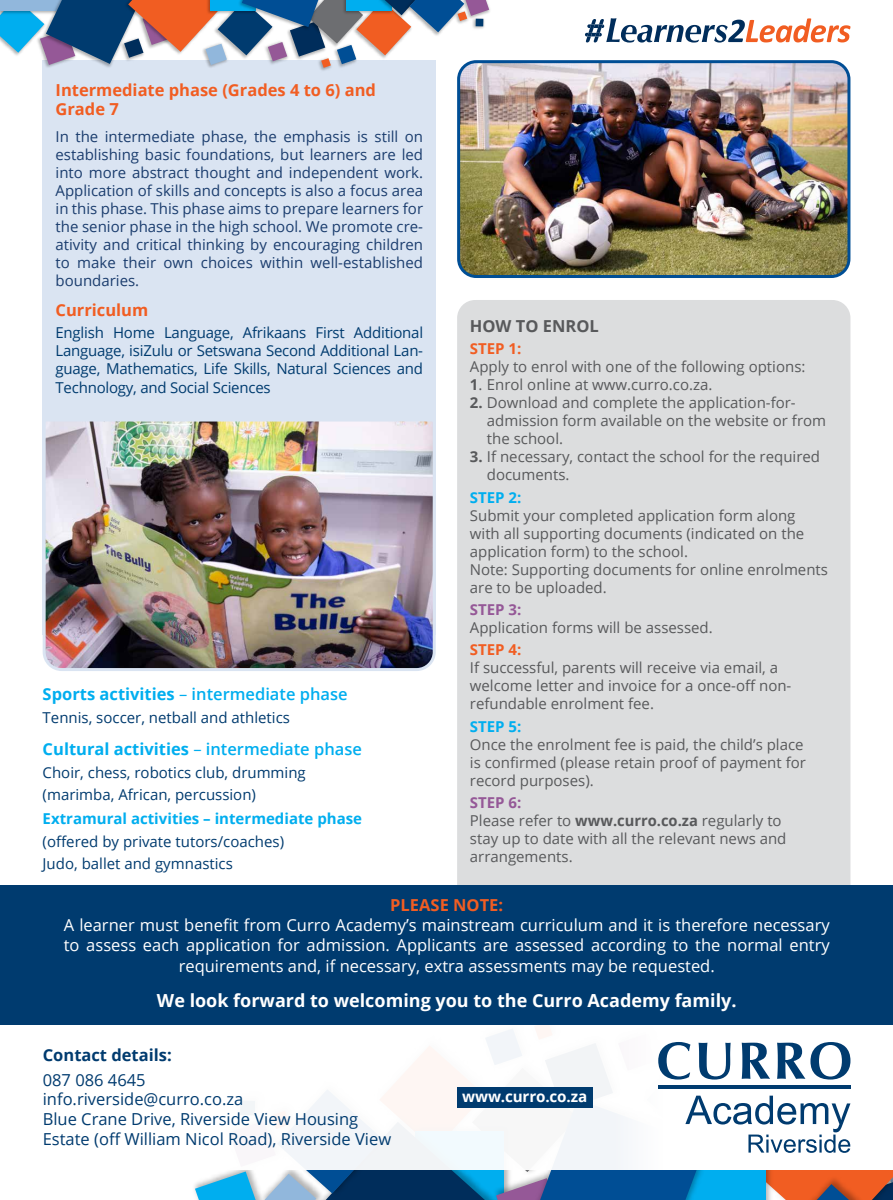
<style>
.page{position:relative;width:893px;height:1200px;background:#fff}
.page>*{position:absolute;margin:0;border:0;box-sizing:border-box;transform-origin:0 0}
.t1{font:700 18px "Open Sans";color:#fff}
.t2{font:16.5px/19.8px "Open Sans";color:#fff}
.t3{font:16.5px/19.8px "Open Sans";color:#003b6f}
.t4{font:700 16.5px/19.8px "Open Sans";color:#f15d22}
.t5{font:700 16.5px "Open Sans";color:#00aeef}
.t6{font:600 16.5px "Open Sans";color:#00aeef}
.t7{font:700 16.5px "Open Sans";color:#003b6f}
.t8{font:700 16.5px "Open Sans";color:#58595b}
.t9{font:700 15.3px "Open Sans";letter-spacing:-.01em;color:#fff}
.t10{font:15px/18px "Open Sans";color:#58595b}
.t11{font:15px/18px "Open Sans";color:#1b3d6e;text-align:justify}
.t12{font:15px/18px "Open Sans";color:#003b6f}
.t13{font:700 15px "Open Sans";color:#00aeef}
.t14{font:700 15px "Open Sans";color:#f15d22}
.t15{font:700 15px "Open Sans";color:#955897}
.s1{font-weight:700}
.s2{font-weight:700;color:#955897}
.s3{font-weight:400}
.s4{font-weight:600}
</style>
<div class="page">
<div style="left:457px;top:300px;width:393px;height:626px;background:#dcddde;border-radius:18px"></div>
<div style="left:0;top:885px;width:893px;height:139px;background:#003b6f"></div>
<div style="left:43px;top:60px;width:393px;height:574px;background:#dae4f2"></div>
<img style="left:461px;top:64px;width:387px;height:212px">
<div style="left:457px;top:60px;width:393px;height:218px;border:3px solid #004e95;border-radius:18px"></div>
<img style="left:42px;top:417px;width:394px;height:254px">
<img style="left:320px;top:68px;width:10px;height:3px">
<svg style="left:0;top:0;width:489px;height:68px"></svg>
<svg style="left:585px;top:18px;width:265px;height:25px"></svg>
<svg style="left:195px;top:1024px;width:698px;height:175px"></svg>
<p class="t4" style="left:56px;top:79px;width:322px">Intermediate phase (Grades 4 to 6) and<br>Grade 7</p>
<p class="t11" style="left:56px;top:127px;width:369px">In the intermediate phase, the emphasis is still on establishing basic foundations, but learners are led into more abstract thought and independent work.<br>Application of skills and concepts is also a focus area in this phase. This phase aims to prepare learners for the senior phase in the high school. We promote cre&shy;ativity and critical thinking by encouraging children to make their own choices within well-established boundaries.</p>
<p class="t4" style="left:56px;top:300px;width:94px">Curriculum</p>
<p class="t12" style="left:56px;top:323px;width:369px;text-align:justify">English Home Language, Afrikaans First Additional Language, isiZulu or Setswana Second Additional Lan&shy;guage, Mathematics, Life Skills, Natural Sciences and Technology, and Social Sciences</p>
<p class="t8" style="left:470px;top:314px;width:130px">HOW TO ENROL</p>
<p class="t14" style="left:470px;top:338px;width:53px">STEP 1:</p>
<p class="t10" style="left:470px;top:357px;width:337px">Apply to enrol with one of the following options:</p>
<p class="t10" style="left:470px;top:375px;width:244px"><span class="s1">1</span>. Enrol online at www.curro.co.za.</p>
<p class="t10" style="left:487px;top:393px;width:341px;text-indent:-17px"><span class="s1">2.</span> Download and complete the application-for&shy;admission form available on the website or from the school.</p>
<p class="t10" style="left:487px;top:447px;width:335px;text-indent:-17px"><span class="s1">3.</span> If necessary, contact the school for the required documents.</p>
<p class="t13" style="left:470px;top:486px;width:53px">STEP 2:</p>
<p class="t10" style="left:470px;top:505px;width:360px">Submit your completed application form along with all supporting documents (indicated on the application form) to the school.<br>Note: Supporting documents for online enrolments are to be uploaded.</p>
<p class="t15" style="left:470px;top:598px;width:53px">STEP 3:</p>
<p class="t10" style="left:470px;top:618px;width:244px">Application forms will be assessed.</p>
<p class="t14" style="left:470px;top:639px;width:53px">STEP 4:</p>
<p class="t10" style="left:470px;top:658px;width:323px">If successful, parents will receive via email, a welcome letter and invoice for a once-off non&shy;refundable enrolment fee.</p>
<p class="t13" style="left:470px;top:715px;width:53px">STEP 5:</p>
<p class="t10" style="left:470px;top:734px;width:338px">Once the enrolment fee is paid, the child’s place is confirmed (please retain proof of payment for record purposes).</p>
<p class="t10" style="left:470px;top:792px;width:318px"><span class="s2">STEP 6:<br></span>Please refer to <span class="s1">www.curro.co.za</span> regularly to stay up to date with all the relevant news and arrangements.</p>
<p class="t4" style="left:390px;top:894px;width:114px">PLEASE NOTE:</p>
<p class="t2" style="left:64px;top:914px;width:767px">A learner must benefit from Curro Academy’s mainstream curriculum and it is therefore necessary to assess each application for admission. Applicants are assessed according to the normal entry</p>
<p class="t2" style="left:179px;top:955px;width:538px">requirements and, if necessary, extra assessments may be requested.</p>
<p class="t1" style="left:157px;top:987px;width:581px">We look forward to welcoming you to the Curro Academy family.</p>
<p class="t6" style="left:43px;top:683px;width:306px"><span class="s1">Sports activities</span> <span class="s3">–</span> intermediate phase</p>
<p class="t12" style="left:43px;top:707px;width:249px">Tennis, soccer, netball and athletics</p>
<p class="t5" style="left:43px;top:737px;width:321px">Cultural activities <span class="s3">–</span> <span class="s4">intermediate phase</span></p>
<p class="t12" style="left:43px;top:760px;width:265px;line-height:22.2px">Choir, chess, robotics club, drumming (marimba, African, percussion)</p>
<p class="t13" style="left:43px;top:808px;width:321px">Extramural activities – intermediate phase</p>
<p class="t12" style="left:43px;top:829px;width:243px;line-height:22.2px">(offered by private tutors/coaches)<br>Judo, ballet and gymnastics</p>
<p class="t7" style="left:43px;top:1043px;width:130px">Contact details:</p>
<p class="t3" style="left:43px;top:1068px;width:350px">087 086 4645<br>info.riverside@curro.co.za<br>Blue Crane Drive, Riverside View Housing Estate (off William Nicol Road), Riverside View</p>
<p class="t9" style="left:462px;top:1084px;width:126px">www.curro.co.za</p>
</div>
